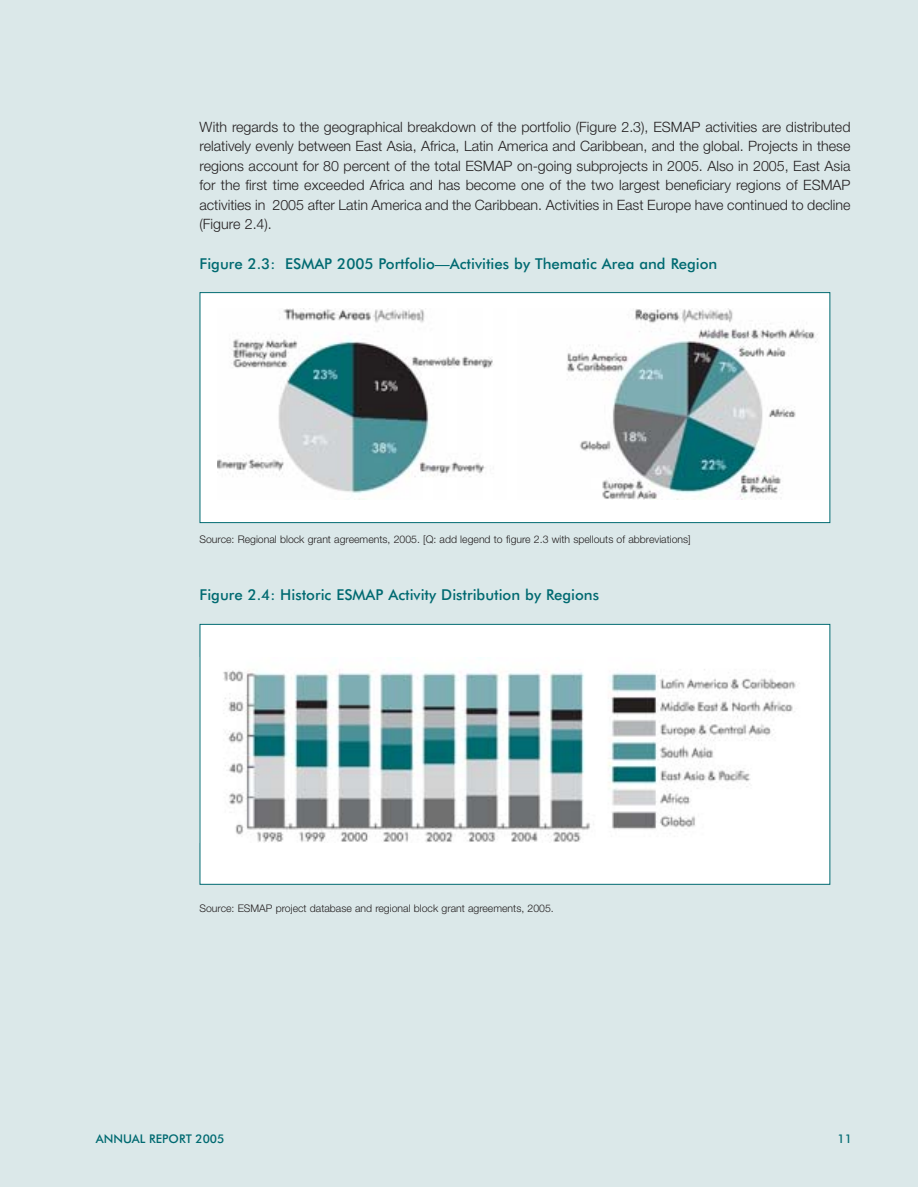
<style>
.page{position:relative;width:918px;height:1188px;background:#fff}
.page>*{position:absolute;margin:0;border:0;box-sizing:border-box;transform-origin:0 0}
.t1{font:500 15px "Futura BT";color:#006a71}
.t2{font:300 14.25px/19.5px "Helvetica Neue";color:#231f20;text-align:justify}
.t3{font:500 12px "Futura BT";color:#006a71}
.t4{font:300 10.5px "Helvetica Neue";color:#231f20}
</style>
<div class="page">
<div style="left:0;top:0;width:918px;height:1187px;background:#dbe8e9"></div>
<div style="left:200px;top:293px;width:630px;height:230px;background:#fff"></div>
<img style="left:217px;top:309px;width:601px;height:190px">
<div style="left:200px;top:292px;width:630px;height:231px;border:1px solid #006a71"></div>
<div style="left:200px;top:624px;width:630px;height:260px;background:#fff"></div>
<img style="left:223px;top:669px;width:573px;height:174px">
<div style="left:200px;top:624px;width:630px;height:261px;border:1px solid #006a71"></div>
<p class="t2" style="left:199px;top:119px;width:653px">With regards to the geographical breakdown of the portfolio (Figure 2.3), ESMAP activities are distributed relatively evenly between East Asia, Africa, Latin America and Caribbean, and the global. Projects in these regions account for 80 percent of the total ESMAP on-going subprojects in 2005. Also in 2005, East Asia for the first time exceeded Africa and has become one of the two largest beneficiary regions of ESMAP activities in 2005 after Latin America and the Caribbean. Activities in East Europe have continued to decline (Figure 2.4).</p>
<p class="t1" style="left:199px;top:257px;width:519px">Figure 2.3: ESMAP 2005 Portfolio—Activities by Thematic Area and Region</p>
<p class="t4" style="left:199px;top:536px;width:493px">Source: Regional block grant agreements, 2005. [Q: add legend to figure 2.3 with spellouts of abbreviations]</p>
<p class="t1" style="left:199px;top:589px;width:401px">Figure 2.4: Historic ESMAP Activity Distribution by Regions</p>
<p class="t4" style="left:199px;top:905px;width:356px">Source: ESMAP project database and regional block grant agreements, 2005.</p>
<p class="t3" style="left:96px;top:1134px;width:130px">ANNUAL REPORT 2005</p>
<p class="t3" style="left:838px;top:1134px;width:16px">11</p>
</div>
